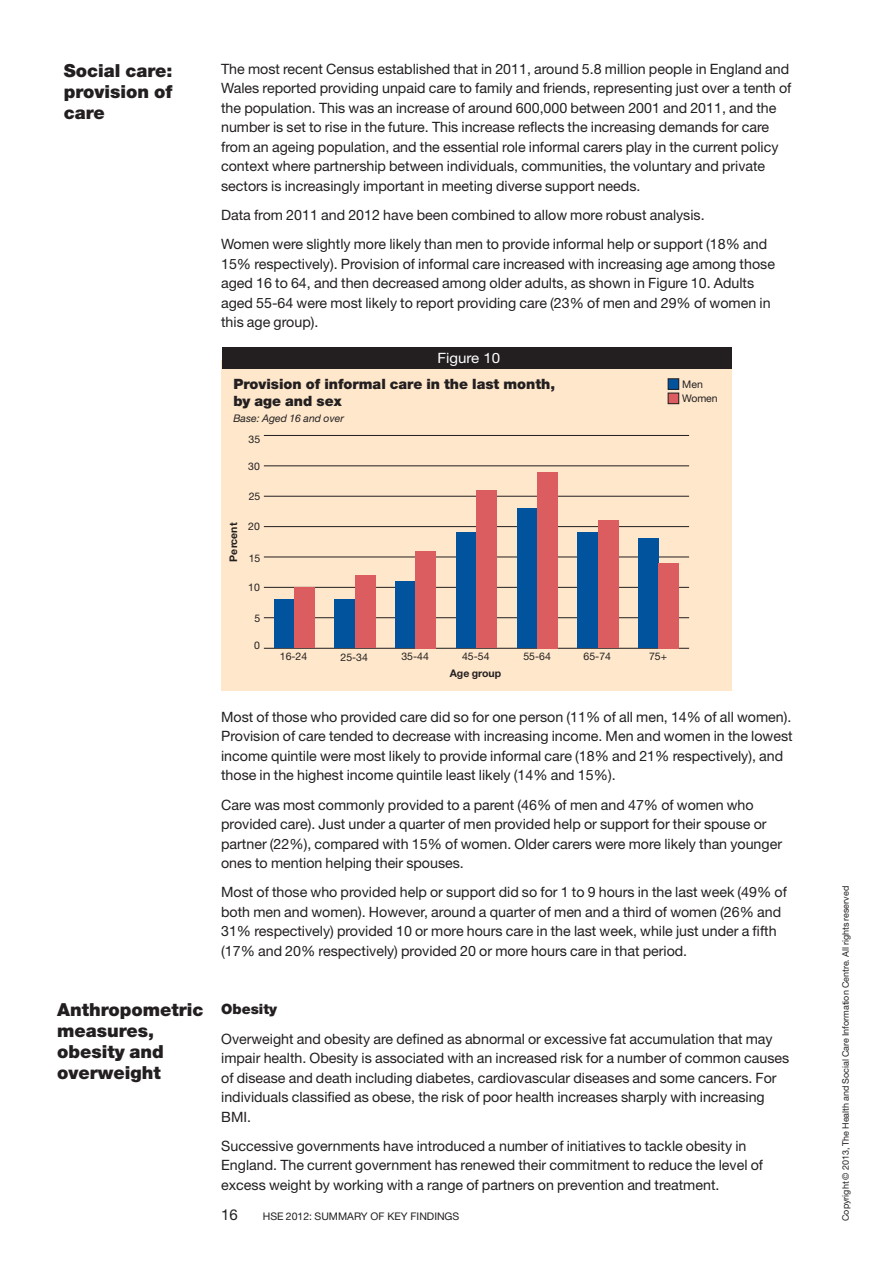
<style>
.page{position:relative;width:893px;height:1263px;background:#fff}
.page>*{position:absolute;margin:0;border:0;box-sizing:border-box;transform-origin:0 0}
.t1{font:900 18px/21px "Helvetica Neue";color:#231f20;text-align:justify}
.t2{font:15px "Helvetica Neue";color:#231f20}
.t3{font:14.25px/19.5px "Helvetica Neue";color:#231f20}
.t4{font:900 14.25px/16.5px "Helvetica Neue";color:#231f20}
.t5{font:14.25px "Helvetica Neue";color:#fff;scale:1.06 1}
.t6{font:10.5px/14.2px "Helvetica Neue";color:#231f20}
.t7{font:italic 10.5px "Helvetica Neue";color:#231f20}
.t8{font:700 10.5px "Helvetica Neue";color:#231f20}
.t9{font:9px "Helvetica Neue";color:#231f20}
</style>
<div class="page">
<div style="left:221px;top:361px;width:510px;height:330px;background:#fee7cb"></div>
<hr style="left:264px;top:648px;width:425px;height:1px;background:#231f20">
<hr style="left:264px;top:617px;width:425px;height:1px;background:#231f20">
<hr style="left:264px;top:587px;width:425px;height:1px;background:#231f20">
<hr style="left:264px;top:557px;width:425px;height:1px;background:#231f20">
<hr style="left:264px;top:526px;width:425px;height:1px;background:#231f20">
<hr style="left:264px;top:496px;width:425px;height:1px;background:#231f20">
<hr style="left:264px;top:466px;width:425px;height:1px;background:#231f20">
<hr style="left:264px;top:435px;width:425px;height:1px;background:#231f20">
<div style="left:274px;top:599px;width:20px;height:49px;background:#01539e"></div>
<div style="left:335px;top:599px;width:20px;height:49px;background:#01539e"></div>
<div style="left:396px;top:581px;width:20px;height:67px;background:#01539e"></div>
<div style="left:456px;top:533px;width:20px;height:115px;background:#01539e"></div>
<div style="left:517px;top:508px;width:20px;height:140px;background:#01539e"></div>
<div style="left:578px;top:533px;width:20px;height:115px;background:#01539e"></div>
<div style="left:639px;top:539px;width:20px;height:109px;background:#01539e"></div>
<div style="left:294px;top:587px;width:20px;height:61px;background:#db5d60"></div>
<div style="left:355px;top:575px;width:20px;height:73px;background:#db5d60"></div>
<div style="left:416px;top:551px;width:20px;height:97px;background:#db5d60"></div>
<div style="left:476px;top:490px;width:20px;height:158px;background:#db5d60"></div>
<div style="left:537px;top:472px;width:20px;height:176px;background:#db5d60"></div>
<div style="left:598px;top:520px;width:20px;height:128px;background:#db5d60"></div>
<div style="left:659px;top:563px;width:20px;height:85px;background:#db5d60"></div>
<div style="left:668px;top:379px;width:11px;height:10px;background:#01539e"></div>
<div style="left:668px;top:378px;width:11px;height:12px;border:1px solid #231f20"></div>
<div style="left:668px;top:393px;width:11px;height:11px;background:#db5d60"></div>
<div style="left:668px;top:393px;width:11px;height:11px;border:1px solid #231f20"></div>
<div style="left:222px;top:347px;width:509px;height:21px;background:#231f20"></div>
<p class="t1" style="left:64px;top:61px;width:110px">Social care: provision of care</p>
<p class="t1" style="left:57px;top:1001px;width:148px;text-align:left">Anthropometric measures, obesity and overweight</p>
<p class="t3" style="left:221px;top:61px;width:572px">The most recent Census established that in 2011, around 5.8 million people in England and Wales reported providing unpaid care to family and friends, representing just over a tenth of the population. This was an increase of around 600,000 between 2001 and 2011, and the number is set to rise in the future. This increase reflects the increasing demands for care from an ageing population, and the essential role informal carers play in the current policy context where partnership between individuals, communities, the voluntary and private sectors is increasingly important in meeting diverse support needs.</p>
<p class="t3" style="left:221px;top:202px;width:547px;line-height:29.2px">Data from 2011 and 2012 have been combined to allow more robust analysis.<br>Women were slightly more likely than men to provide informal help or support (18% and</p>
<p class="t3" style="left:221px;top:256px;width:555px">15% respectively). Provision of informal care increased with increasing age among those aged 16 to 64, and then decreased among older adults, as shown in Figure 10. Adults aged 55-64 were most likely to report providing care (23% of men and 29% of women in this age group).</p>
<p class="t5" style="left:437px;top:353px;width:61px">Figure 10</p>
<p class="t4" style="left:233px;top:377px;width:323px">Provision of informal care in the last month, by age and sex</p>
<p class="t7" style="left:233px;top:415px;width:112px">Base: Aged 16 and over</p>
<p class="t6" style="left:249px;top:433px;width:13px">35</p>
<p class="t6" style="left:248px;top:460px;width:13px">30</p>
<p class="t8" style="left:230px;top:561px;width:40px;rotate:-90deg">Percent</p>
<p class="t6" style="left:249px;top:490px;width:13px">25</p>
<p class="t6" style="left:248px;top:520px;width:13px">20</p>
<p class="t6" style="left:249px;top:552px;width:13px">15</p>
<p class="t6" style="left:248px;top:582px;width:13px">10</p>
<p class="t6" style="left:255px;top:612px;width:7px">5</p>
<p class="t6" style="left:254px;top:639px;width:7px">0</p>
<p class="t6" style="left:280px;top:650px;width:29px">16-24</p>
<p class="t6" style="left:341px;top:651px;width:29px">25-34</p>
<p class="t6" style="left:401px;top:650px;width:29px">35-44</p>
<p class="t6" style="left:462px;top:650px;width:29px">45-54</p>
<p class="t6" style="left:523px;top:650px;width:29px">55-64</p>
<p class="t6" style="left:584px;top:650px;width:29px">65-74</p>
<p class="t6" style="left:649px;top:650px;width:19px">75+</p>
<p class="t8" style="left:450px;top:670px;width:53px">Age group</p>
<p class="t6" style="left:682px;top:378px;width:37px">Men<br>Women</p>
<p class="t3" style="left:221px;top:708px;width:573px">Most of those who provided care did so for one person (11% of all men, 14% of all women).<br>Provision of care tended to decrease with increasing income. Men and women in the lowest income quintile were most likely to provide informal care (18% and 21% respectively), and those in the highest income quintile least likely (14% and 15%).</p>
<p class="t3" style="left:221px;top:796px;width:562px">Care was most commonly provided to a parent (46% of men and 47% of women who provided care). Just under a quarter of men provided help or support for their spouse or partner (22%), compared with 15% of women. Older carers were more likely than younger ones to mention helping their spouses.</p>
<p class="t3" style="left:221px;top:884px;width:567px">Most of those who provided help or support did so for 1 to 9 hours in the last week (49% of both men and women). However, around a quarter of men and a third of women (26% and 31% respectively) provided 10 or more hours care in the last week, while just under a fifth (17% and 20% respectively) provided 20 or more hours care in that period.</p>
<p class="t4" style="left:221px;top:1002px;width:57px">Obesity</p>
<p class="t3" style="left:221px;top:1030px;width:570px">Overweight and obesity are defined as abnormal or excessive fat accumulation that may impair health. Obesity is associated with an increased risk for a number of common causes of disease and death including diabetes, cardiovascular diseases and some cancers. For individuals classified as obese, the risk of poor health increases sharply with increasing BMI.</p>
<p class="t3" style="left:221px;top:1137px;width:543px">Successive governments have introduced a number of initiatives to tackle obesity in<br>England. The current government has renewed their commitment to reduce the level of excess weight by working with a range of partners on prevention and treatment.</p>
<p class="t2" style="left:221px;top:1210px;width:18px">16</p>
<p class="t6" style="left:263px;top:1210px;width:198px">HSE 2012: SUMMARY OF KEY FINDINGS</p>
<p class="t9" style="left:842px;top:1221px;width:337px;rotate:-90deg">Copyright © 2013, The Health and Social Care Information Centre. All rights reserved</p>
</div>
